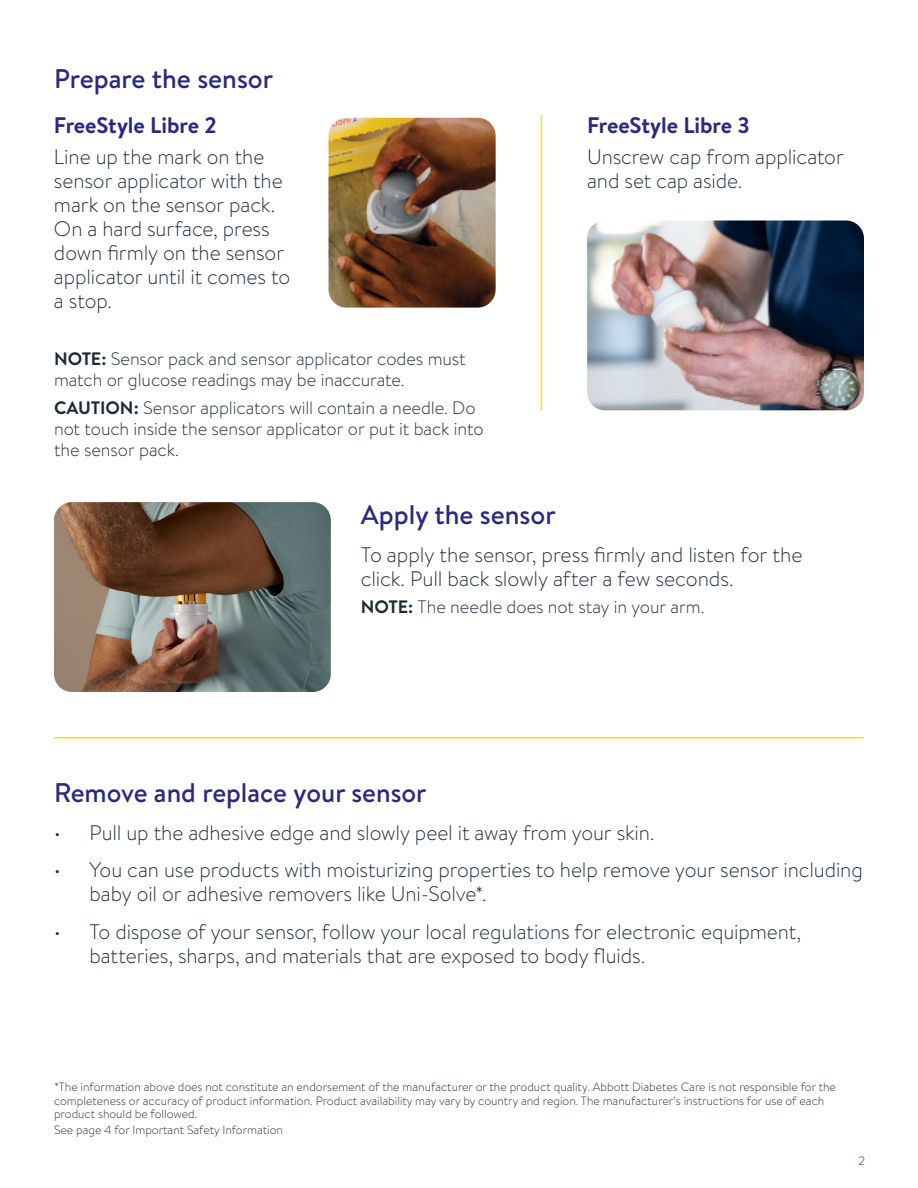
<style>
.page{position:relative;width:918px;height:1188px;background:#fff}
.page>*{position:absolute;margin:0;border:0;box-sizing:border-box;transform-origin:0 0}
.t1{font:500 27px "Brandon Text";color:#292983}
.t2{font:700 22.5px "Brandon Text";letter-spacing:-.005em;color:#292983}
.t3{font:300 21px/24px "Brandon Text";letter-spacing:-.005em;color:#1c2b39}
.t4{font:300 18px/21px "Brandon Text";letter-spacing:-.005em;color:#1c2b39}
.t5{font:300 12px/13.5px "Brandon Text";color:#1c2b39}
.s1{font-weight:700}
</style>
<div class="page">
<img style="left:328px;top:118px;width:168px;height:190px">
<img style="left:587px;top:220px;width:277px;height:190px">
<hr style="left:55px;top:737px;width:808px;height:1px;background:#ffdf00">
<img style="left:54px;top:502px;width:277px;height:190px">
<hr style="left:541px;top:116px;width:1px;height:294px;background:#ffdf00">
<p class="t1" style="left:54px;top:60px;width:221px">Prepare the sensor</p>
<p class="t2" style="left:54px;top:110px;width:164px">FreeStyle Libre 2</p>
<p class="t3" style="left:54px;top:144px;width:238px">Line up the mark on the sensor applicator with the mark on the sensor pack.<br>On a hard surface, press down firmly on the sensor applicator until it comes to a stop.</p>
<p class="t4" style="left:54px;top:348px;width:413px"><span class="s1">NOTE:</span> Sensor pack and sensor applicator codes must match or glucose readings may be inaccurate.</p>
<p class="t4" style="left:54px;top:397px;width:431px"><span class="s1">CAUTION:</span> Sensor applicators will contain a needle. Do not touch inside the sensor applicator or put it back into the sensor pack.</p>
<p class="t2" style="left:587px;top:110px;width:164px">FreeStyle Libre 3</p>
<p class="t3" style="left:587px;top:144px;width:258px">Unscrew cap from applicator and set cap aside.</p>
<p class="t1" style="left:361px;top:496px;width:197px">Apply the sensor</p>
<p class="t3" style="left:361px;top:542px;width:443px">To apply the sensor, press fi rmly and listen for the click. Pull back slowly after a few seconds.</p>
<p class="t4" style="left:361px;top:596px;width:345px"><span class="s1">NOTE:</span> The needle does not stay in your arm.</p>
<p class="t1" style="left:54px;top:774px;width:374px">Remove and replace your sensor</p>
<p class="t3" style="left:54px;top:820px;width:602px">• Pull up the adhesive edge and slowly peel it away from your skin.</p>
<p class="t3" style="left:90px;top:857px;width:775px;text-indent:-36px">• You can use products with moisturizing properties to help remove your sensor including baby oil or adhesive removers like Uni-Solve*.</p>
<p class="t3" style="left:90px;top:919px;width:713px;text-indent:-36px">• To dispose of your sensor, follow your local regulations for electronic equipment, batteries, sharps, and materials that are exposed to body fluids.</p>
<p class="t5" style="left:54px;top:1080px;width:783px">*The information above does not constitute an endorsement of the manufacturer or the product quality. Abbott Diabetes Care is not responsible for the completeness or accuracy of product information. Product availability may vary by country and region. The manufacturer’s instructions for use of each product should be followed.</p>
<p class="t5" style="left:54px;top:1123px;width:231px">See page 4 for Important Safety Information</p>
<p class="t5" style="left:858px;top:1154px;width:8px">2</p>
</div>
